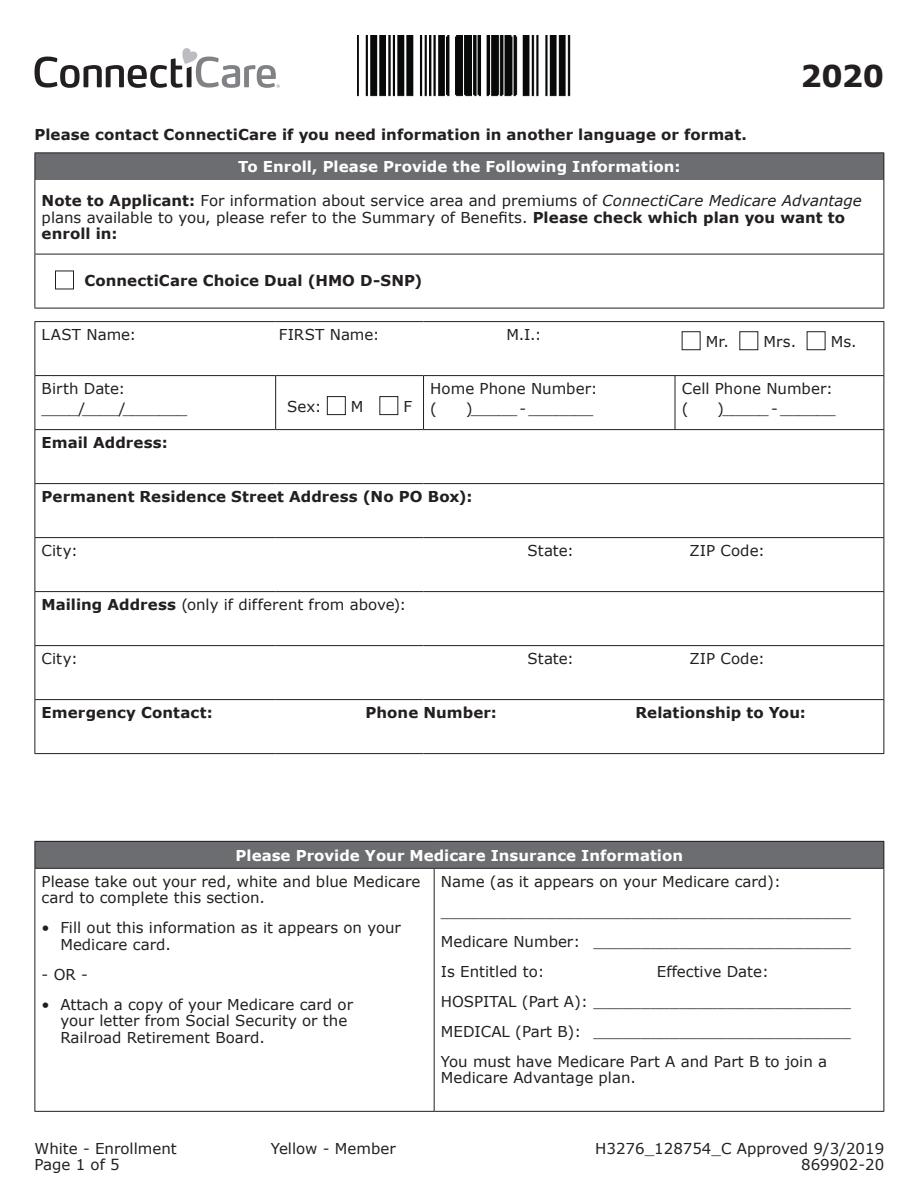
<style>
.page{position:relative;width:918px;height:1188px;background:#fff}
.page>*{position:absolute;margin:0;border:0;box-sizing:border-box;transform-origin:0 0}
.t1{font:700 30px "Verdana";color:#231f20}
.t2{font:15px/16.5px "Verdana";color:#231f20}
.t3{font:700 15px "Verdana";letter-spacing:.005em;color:#231f20}
.t4{font:700 15px "Verdana";color:#fff}
.s1{font-weight:700}
.s2{font-style:italic}
</style>
<div class="page">
<img style="left:357px;top:36px;width:214px;height:61px">
<svg style="left:34px;top:48px;width:246px;height:40px"></svg>
<div style="left:35px;top:153px;width:849px;height:27px;background:#6c6d70"></div>
<hr style="left:34px;top:254px;width:850px;height:1px;background:#231f20">
<hr style="left:34px;top:152px;width:850px;height:1px;background:#231f20">
<svg style="left:34px;top:153px;width:1px;height:27px"></svg>
<svg style="left:884px;top:153px;width:1px;height:27px"></svg>
<hr style="left:34px;top:180px;width:1px;height:74px;background:#231f20">
<hr style="left:884px;top:180px;width:1px;height:74px;background:#231f20">
<hr style="left:34px;top:254px;width:1px;height:54px;background:#231f20">
<hr style="left:884px;top:254px;width:1px;height:54px;background:#231f20">
<hr style="left:34px;top:308px;width:850px;height:1px;background:#231f20">
<div style="left:55px;top:271px;width:19px;height:18px;border:1px solid #231f20"></div>
<hr style="left:34px;top:321px;width:242px;height:1px;background:#231f20">
<hr style="left:34px;top:322px;width:1px;height:53px;background:#231f20">
<hr style="left:276px;top:321px;width:148px;height:1px;background:#231f20">
<hr style="left:424px;top:321px;width:251px;height:1px;background:#231f20">
<hr style="left:675px;top:321px;width:209px;height:1px;background:#231f20">
<hr style="left:884px;top:322px;width:1px;height:53px;background:#231f20">
<hr style="left:34px;top:375px;width:242px;height:1px;background:#231f20">
<hr style="left:34px;top:376px;width:1px;height:53px;background:#231f20">
<hr style="left:276px;top:375px;width:148px;height:1px;background:#231f20">
<hr style="left:275px;top:376px;width:1px;height:53px;background:#231f20">
<hr style="left:424px;top:375px;width:251px;height:1px;background:#231f20">
<hr style="left:423px;top:376px;width:1px;height:53px;background:#231f20">
<hr style="left:675px;top:375px;width:209px;height:1px;background:#231f20">
<hr style="left:675px;top:376px;width:1px;height:53px;background:#231f20">
<hr style="left:884px;top:376px;width:1px;height:53px;background:#231f20">
<hr style="left:34px;top:429px;width:242px;height:1px;background:#231f20">
<hr style="left:34px;top:430px;width:1px;height:53px;background:#231f20">
<hr style="left:276px;top:429px;width:148px;height:1px;background:#231f20">
<hr style="left:424px;top:429px;width:251px;height:1px;background:#231f20">
<hr style="left:675px;top:429px;width:209px;height:1px;background:#231f20">
<hr style="left:884px;top:430px;width:1px;height:53px;background:#231f20">
<hr style="left:34px;top:483px;width:242px;height:1px;background:#231f20">
<hr style="left:34px;top:484px;width:1px;height:53px;background:#231f20">
<hr style="left:276px;top:483px;width:148px;height:1px;background:#231f20">
<hr style="left:424px;top:483px;width:251px;height:1px;background:#231f20">
<hr style="left:675px;top:483px;width:209px;height:1px;background:#231f20">
<hr style="left:884px;top:484px;width:1px;height:53px;background:#231f20">
<hr style="left:34px;top:537px;width:242px;height:1px;background:#231f20">
<hr style="left:34px;top:538px;width:1px;height:53px;background:#231f20">
<hr style="left:276px;top:537px;width:148px;height:1px;background:#231f20">
<hr style="left:424px;top:537px;width:251px;height:1px;background:#231f20">
<hr style="left:675px;top:537px;width:209px;height:1px;background:#231f20">
<hr style="left:884px;top:538px;width:1px;height:53px;background:#231f20">
<hr style="left:34px;top:591px;width:242px;height:1px;background:#231f20">
<hr style="left:34px;top:592px;width:1px;height:53px;background:#231f20">
<hr style="left:276px;top:591px;width:148px;height:1px;background:#231f20">
<hr style="left:424px;top:591px;width:251px;height:1px;background:#231f20">
<hr style="left:675px;top:591px;width:209px;height:1px;background:#231f20">
<hr style="left:884px;top:592px;width:1px;height:53px;background:#231f20">
<hr style="left:34px;top:645px;width:242px;height:1px;background:#231f20">
<hr style="left:34px;top:646px;width:1px;height:53px;background:#231f20">
<hr style="left:276px;top:645px;width:148px;height:1px;background:#231f20">
<hr style="left:424px;top:645px;width:251px;height:1px;background:#231f20">
<hr style="left:675px;top:645px;width:209px;height:1px;background:#231f20">
<hr style="left:884px;top:646px;width:1px;height:53px;background:#231f20">
<hr style="left:34px;top:699px;width:242px;height:1px;background:#231f20">
<hr style="left:34px;top:700px;width:1px;height:53px;background:#231f20">
<hr style="left:276px;top:699px;width:148px;height:1px;background:#231f20">
<hr style="left:424px;top:699px;width:251px;height:1px;background:#231f20">
<hr style="left:675px;top:699px;width:209px;height:1px;background:#231f20">
<hr style="left:884px;top:700px;width:1px;height:53px;background:#231f20">
<hr style="left:34px;top:753px;width:242px;height:1px;background:#231f20">
<hr style="left:276px;top:753px;width:148px;height:1px;background:#231f20">
<hr style="left:424px;top:753px;width:251px;height:1px;background:#231f20">
<hr style="left:675px;top:753px;width:209px;height:1px;background:#231f20">
<div style="left:682px;top:331px;width:19px;height:19px;border:1px solid #231f20"></div>
<div style="left:739px;top:331px;width:19px;height:19px;border:1px solid #231f20"></div>
<div style="left:807px;top:331px;width:18px;height:19px;border:1px solid #231f20"></div>
<div style="left:327px;top:396px;width:19px;height:19px;border:1px solid #231f20"></div>
<div style="left:379px;top:396px;width:19px;height:19px;border:1px solid #231f20"></div>
<div style="left:35px;top:841px;width:849px;height:27px;background:#6c6d70"></div>
<hr style="left:34px;top:841px;width:400px;height:1px;background:#231f20">
<svg style="left:34px;top:842px;width:1px;height:26px"></svg>
<hr style="left:434px;top:841px;width:450px;height:1px;background:#231f20">
<svg style="left:884px;top:842px;width:1px;height:26px"></svg>
<hr style="left:34px;top:868px;width:400px;height:1px;background:#231f20">
<hr style="left:34px;top:869px;width:1px;height:242px;background:#231f20">
<hr style="left:434px;top:868px;width:450px;height:1px;background:#231f20">
<hr style="left:434px;top:869px;width:1px;height:242px;background:#231f20">
<hr style="left:884px;top:869px;width:1px;height:242px;background:#231f20">
<hr style="left:34px;top:1111px;width:400px;height:1px;background:#231f20">
<hr style="left:434px;top:1111px;width:450px;height:1px;background:#231f20">
<h1 class="t1" style="left:801px;top:55px;width:85px">2020</h1>
<p class="t3" style="left:34px;top:124px;width:714px">Please contact ConnectiCare if you need information in another language or format.</p>
<p class="t4" style="left:238px;top:156px;width:444px">To Enroll, Please Provide the Following Information:</p>
<p class="t2" style="left:42px;top:192px;width:822px"><span class="s1">Note to Applicant:</span> For information about service area and premiums of <span class="s2">ConnectiCare Medicare Advantage </span>plans available to you, please refer to the Summary of Benefits. <span class="s1">Please check which plan you want to enroll in:</span></p>
<p class="t3" style="left:84px;top:270px;width:339px">ConnectiCare Choice Dual (HMO D-SNP)</p>
<p class="t2" style="left:42px;top:326px;width:96px">LAST Name:</p>
<p class="t2" style="left:279px;top:326px;width:102px">FIRST Name:</p>
<p class="t2" style="left:506px;top:326px;width:37px">M.I.:</p>
<p class="t2" style="left:706px;top:333px;width:25px">Mr.</p>
<p class="t2" style="left:763px;top:333px;width:34px">Mrs.</p>
<p class="t2" style="left:831px;top:333px;width:27px">Ms.</p>
<p class="t2" style="left:42px;top:378px;width:147px;line-height:19.8px">Birth Date: ____/____/_______</p>
<p class="t2" style="left:430px;top:378px;width:169px;line-height:19.8px">Home Phone Number: (</p>
<p class="t2" style="left:682px;top:378px;width:153px;line-height:19.8px">Cell Phone Number: (</p>
<p class="t2" style="left:287px;top:398px;width:36px">Sex:</p>
<p class="t2" style="left:351px;top:398px;width:14px">M</p>
<p class="t2" style="left:404px;top:398px;width:10px">F</p>
<p class="t2" style="left:466px;top:400px;width:129px">)_____ - _______</p>
<p class="t2" style="left:717px;top:400px;width:120px">)_____ - ______</p>
<p class="t3" style="left:42px;top:432px;width:128px">Email Address:</p>
<p class="t3" style="left:42px;top:486px;width:432px">Permanent Residence Street Address (No PO Box):</p>
<p class="t2" style="left:42px;top:542px;width:38px">City:</p>
<p class="t2" style="left:528px;top:542px;width:48px">State:</p>
<p class="t2" style="left:690px;top:542px;width:77px">ZIP Code:</p>
<p class="t2" style="left:42px;top:596px;width:366px"><span class="s1">Mailing Address</span> (only if different from above):</p>
<p class="t2" style="left:42px;top:650px;width:38px">City:</p>
<p class="t2" style="left:528px;top:650px;width:48px">State:</p>
<p class="t2" style="left:690px;top:650px;width:77px">ZIP Code:</p>
<p class="t3" style="left:42px;top:702px;width:173px">Emergency Contact:</p>
<p class="t3" style="left:366px;top:702px;width:133px">Phone Number:</p>
<p class="t3" style="left:636px;top:702px;width:172px">Relationship to You:</p>
<p class="t4" style="left:236px;top:844px;width:449px">Please Provide Your Medicare Insurance Information</p>
<p class="t2" style="left:42px;top:873px;width:380px">Please take out your red, white and blue Medicare card to complete this section.</p>
<p class="t2" style="left:60px;top:919px;width:342px;text-indent:-19px">• Fill out this information as it appears on your<br>Medicare card.</p>
<p class="t2" style="left:42px;top:966px;width:48px">- OR -</p>
<p class="t2" style="left:60px;top:996px;width:294px;text-indent:-19px">• Attach a copy of your Medicare card or your letter from Social Security or the<br>Railroad Retirement Board.</p>
<p class="t2" style="left:441px;top:866px;width:412px;line-height:30px">Name (as it appears on your Medicare card): ___________________________________________ Medicare Number: ___________________________ Is Entitled to:</p>
<p class="t2" style="left:441px;top:956px;width:412px;line-height:30px;text-indent:216px">Effective Date:<br>HOSPITAL (Part A): ___________________________ MEDICAL (Part B): ___________________________ You must have Medicare Part A and Part B to join a</p>
<p class="t2" style="left:441px;top:1069px;width:197px">Medicare Advantage plan.</p>
<p class="t2" style="left:34px;top:1140px;width:144px">White - Enrollment</p>
<p class="t2" style="left:271px;top:1140px;width:127px">Yellow - Member</p>
<p class="t2" style="left:595px;top:1140px;width:290px">H3276_128754_C Approved 9/3/2019</p>
<p class="t2" style="left:34px;top:1156px;width:87px">Page 1 of 5</p>
<p class="t2" style="left:801px;top:1156px;width:85px">869902-20</p>
</div>
